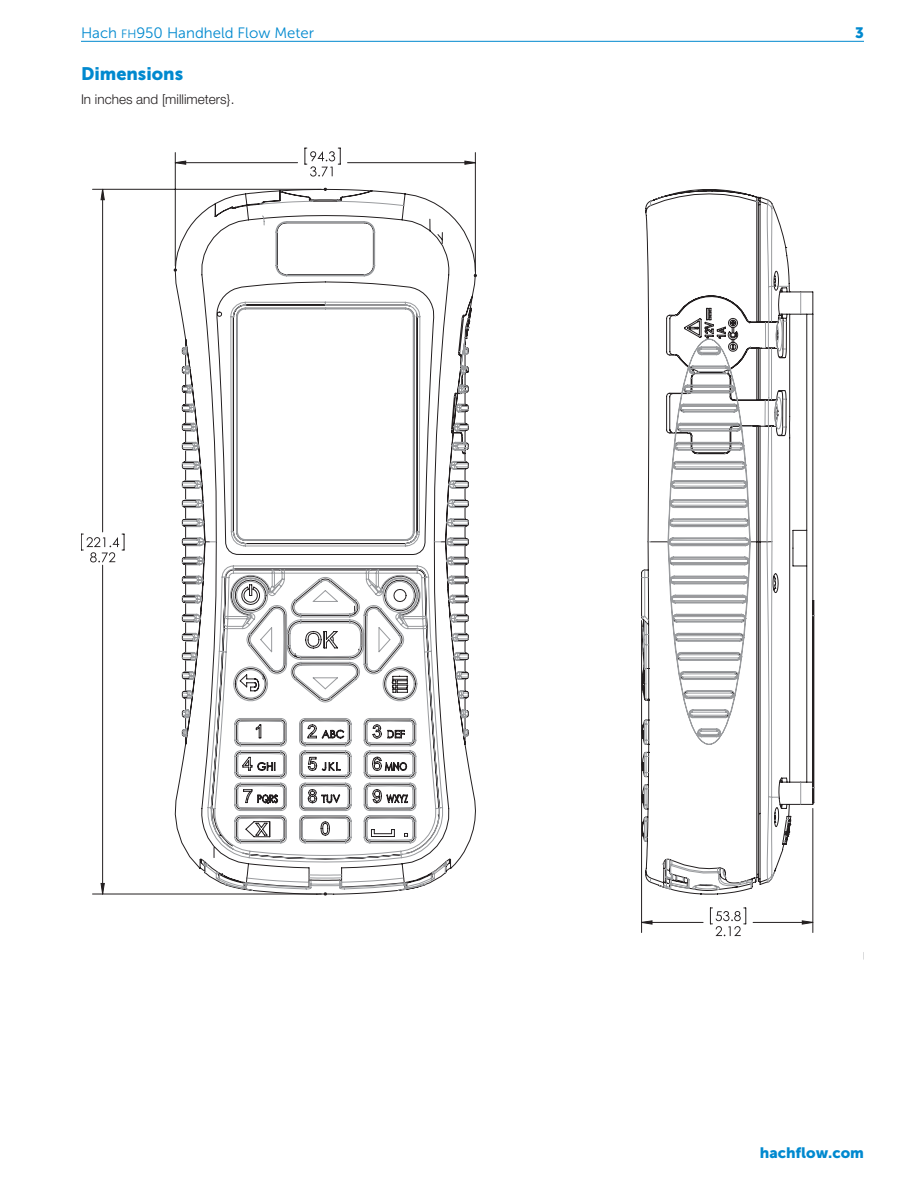
<style>
.page{position:relative;width:918px;height:1188px;background:#fff}
.page>*{position:absolute;margin:0;border:0;box-sizing:border-box;transform-origin:0 0}
.t1{font:18px "Museo Sans 900";color:#0089cf}
.t2{font:15px "Museo Sans 300";color:#0089cf}
.t3{font:15px "Museo Sans 900";color:#0089cf}
.t4{font:300 13.5px "Helvetica Neue LT Std";color:#231f20}
.s1{font-size:12px}
</style>
<div class="page">
<svg style="left:81px;top:534px;width:20px;height:28px"></svg>
<hr style="left:93px;top:894px;width:228px;height:1px;background:#231f20">
<hr style="left:93px;top:189px;width:228px;height:1px;background:#231f20">
<svg style="left:305px;top:148px;width:36px;height:13px"></svg>
<hr style="left:175px;top:153px;width:1px;height:113px;background:#231f20">
<hr style="left:475px;top:153px;width:1px;height:119px;background:#231f20">
<hr style="left:813px;top:808px;width:1px;height:125px;background:#231f20">
<svg style="left:101px;top:161px;width:374px;height:733px"></svg>
<svg style="left:641px;top:921px;width:172px;height:15px"></svg>
<svg style="left:174px;top:189px;width:302px;height:707px"></svg>
<svg style="left:182px;top:191px;width:288px;height:701px"></svg>
<svg style="left:641px;top:189px;width:173px;height:732px"></svg>
<hr style="left:81px;top:41px;width:783px;height:1px;background:#0089cf">
<p class="t2" style="left:81px;top:24px;width:235px">Hach <span class="s1">FH</span>950 Handheld Flow Meter</p>
<p class="t3" style="left:855px;top:24px;width:10px">3</p>
<p class="t1" style="left:81px;top:64px;width:104px">Dimensions</p>
<p class="t4" style="left:81px;top:95px;width:155px">In inches and [millimeters}.</p>
<p class="t3" style="left:760px;top:1144px;width:106px">hachflow.com</p>
</div>
